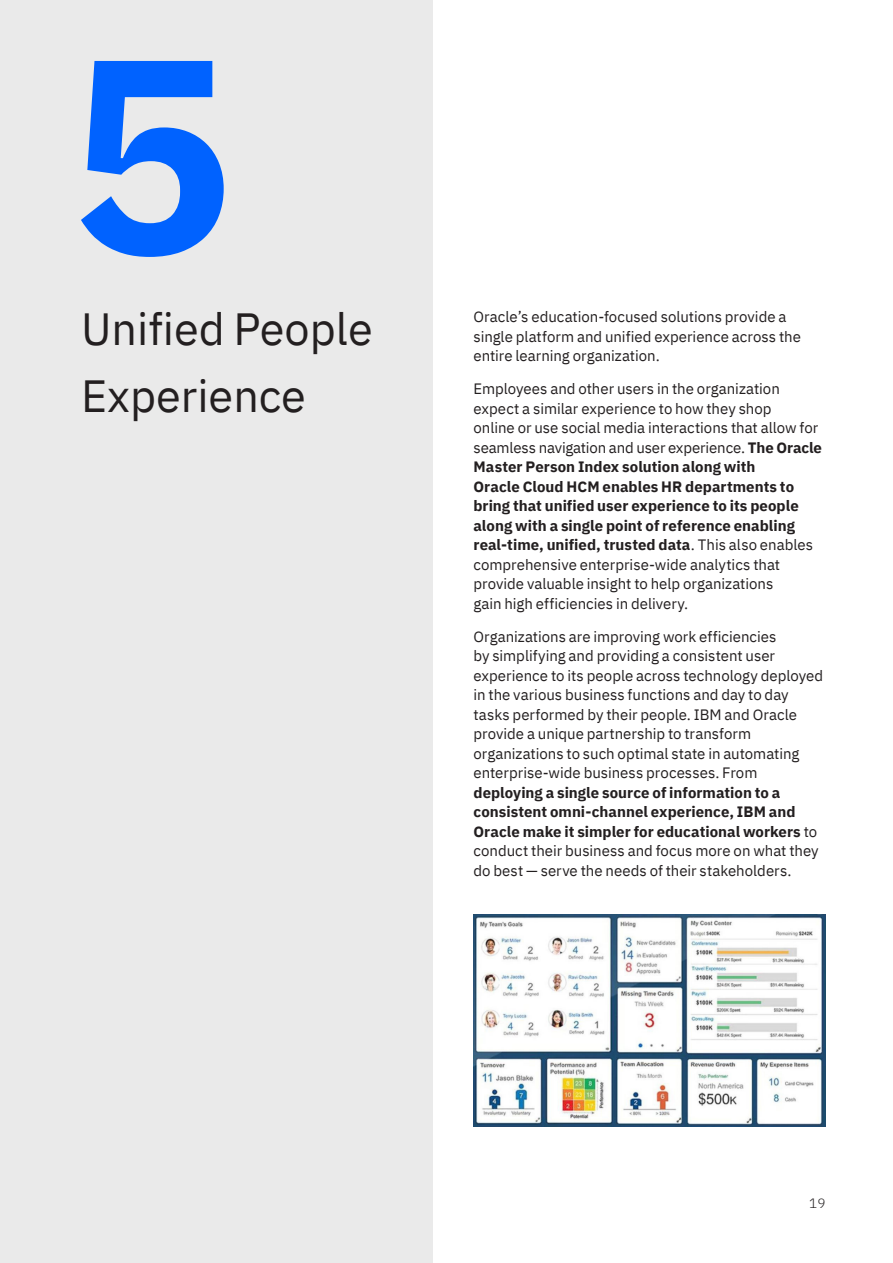
<style>
.page{position:relative;width:893px;height:1263px;background:#fff}
.page>*{position:absolute;margin:0;border:0;box-sizing:border-box;transform-origin:0 0}
.t1{font:700 276px "IBM Plex Sans";color:#0062ff}
.t2{font:45px/67.5px "IBM Plex Sans";color:#231f20}
.t3{font:15px/19.5px "IBM Plex Sans";color:#231f20}
.t4{font:700 15px/19.5px "IBM Plex Sans";color:#231f20}
.t5{font:300 13.5px "IBM Plex Sans";color:#231f20}
.s1{font-weight:700}
.s2{font-weight:400}
</style>
<div class="page">
<div style="left:0;top:0;width:433px;height:1263px;background:#eaeaea"></div>
<img style="left:473px;top:914px;width:352px;height:212px">
<h1 class="t1" style="left:68px;top:-64px;width:167px">5</h1>
<h2 class="t2" style="left:81px;top:291px;width:293px">Unified People<br>Experience</h2>
<p class="t3" style="left:473px;top:306px;width:329px">Oracle’s education-focused solutions provide a single platform and unified experience across the entire learning organization.</p>
<p class="t3" style="left:473px;top:378px;width:350px">Employees and other users in the organization expect a similar experience to how they shop<br>online or use social media interactions that allow for seamless navigation and user experience. <span class="s1">The Oracle Master Person Index solution along with<br>Oracle Cloud HCM enables HR departments to bring that unified user experience to its people along with a single point of reference enabling real-time, unified, trusted data</span>. This also enables comprehensive enterprise-wide analytics that provide valuable insight to help organizations<br>gain high efficiencies in delivery.</p>
<p class="t3" style="left:473px;top:625px;width:351px">Organizations are improving work efficiencies<br>by simplifying and providing a consistent user experience to its people across technology deployed in the various business functions and day to day tasks performed by their people. IBM and Oracle provide a unique partnership to transform organizations to such optimal state in automating enterprise-wide business processes. From</p>
<p class="t4" style="left:473px;top:781px;width:347px">deploying a single source of information to a consistent omni-channel experience, IBM and Oracle make it simpler for educational workers <span class="s2">to conduct their business and focus more on what they do best — serve the needs of their stakeholders.</span></p>
<p class="t5" style="left:809px;top:1193px;width:18px">19</p>
</div>
